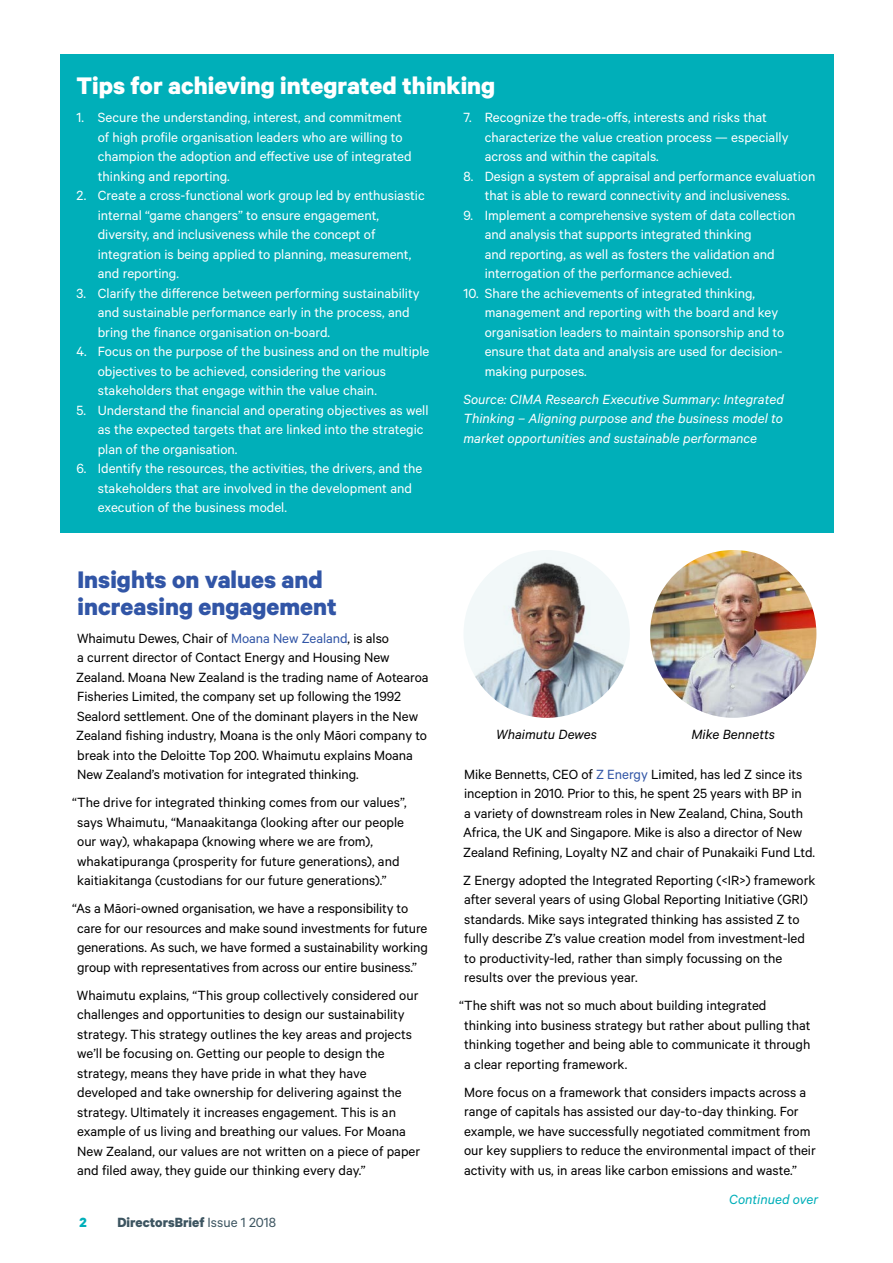
<style>
.page{position:relative;width:893px;height:1263px;background:#fff}
.page>*{position:absolute;margin:0;border:0;box-sizing:border-box;transform-origin:0 0}
.t1{font:700 27px/27px "Calibre";color:#3155a6}
.t2{font:700 27px "Calibre";color:#fff}
.t3{font:15px/19.5px "Calibre";color:#000}
.t4{font:15px/19.5px "Calibre";color:#fff}
.t5{font:italic 15px/19.5px "Calibre";color:#fff;text-align:justify}
.t6{font:italic 15px "Calibre";color:#000}
.t7{font:700 15px "Calibre";color:#3d5561}
.t8{font:italic 15px "Calibre";color:#00afb9}
.t9{font:700 15px "Calibre";color:#00afb9}
.s1{color:#3155a6}
.s2{font-weight:400}
</style>
<div class="page">
<div style="left:60px;top:54px;width:773px;height:479px;background:#00afb9"></div>
<img style="left:650px;top:550px;width:166px;height:167px">
<img style="left:465px;top:550px;width:159px;height:168px">
<h1 class="t2" style="left:77px;top:69px;width:420px">Tips for achieving integrated thinking</h1>
<p class="t4" style="left:98px;top:107px;width:315px;text-indent:-21px">1. Secure the understanding, interest, and commitment of high profile organisation leaders who are willing to champion the adoption and effective use of integrated thinking and reporting.</p>
<p class="t4" style="left:98px;top:185px;width:328px;text-indent:-21px">2. Create a cross-functional work group led by enthusiastic internal “game changers” to ensure engagement, diversity, and inclusiveness while the concept of integration is being applied to planning, measurement, and reporting.</p>
<p class="t4" style="left:98px;top:283px;width:323px;text-indent:-21px">3. Clarify the difference between performing sustainability and sustainable performance early in the process, and bring the finance organisation on-board.</p>
<p class="t4" style="left:98px;top:341px;width:333px;text-indent:-21px">4. Focus on the purpose of the business and on the multiple objectives to be achieved, considering the various stakeholders that engage within the value chain.</p>
<p class="t4" style="left:98px;top:400px;width:332px;text-indent:-21px">5. Understand the financial and operating objectives as well as the expected targets that are linked into the strategic plan of the organisation.</p>
<p class="t4" style="left:98px;top:458px;width:326px;text-indent:-21px">6. Identify the resources, the activities, the drivers, and the stakeholders that are involved in the development and execution of the business model.</p>
<p class="t4" style="left:485px;top:107px;width:305px;text-indent:-21px">7. Recognize the trade-offs, interests and risks that characterize the value creation process — especially across and within the capitals.</p>
<p class="t4" style="left:463px;top:166px;width:353px;text-align:center">8. Design a system of appraisal and performance evaluation that is able to reward connectivity and inclusiveness.</p>
<p class="t4" style="left:485px;top:205px;width:312px;text-indent:-21px">9. Implement a comprehensive system of data collection and analysis that supports integrated thinking<br>and reporting, as well as fosters the validation and interrogation of the performance achieved.</p>
<p class="t4" style="left:485px;top:283px;width:301px;text-indent:-21px">10. Share the achievements of integrated thinking, management and reporting with the board and key organisation leaders to maintain sponsorship and to ensure that data and analysis are used for decision&shy;making purposes.</p>
<p class="t5" style="left:463px;top:389px;width:322px">Source: CIMA Research Executive Summary: Integrated Thinking – Aligning purpose and the business model to market opportunities and sustainable performance</p>
<h1 class="t1" style="left:77px;top:565px;width:261px">Insights on values and increasing engagement</h1>
<p class="t3" style="left:76px;top:628px;width:354px">Whaimutu Dewes, Chair of <span class="s1">Moana New Zealand</span>, is also<br>a current director of Contact Energy and Housing New Zealand. Moana New Zealand is the trading name of Aotearoa Fisheries Limited, the company set up following the 1992<br>Sealord settlement. One of the dominant players in the New Zealand fishing industry, Moana is the only Māori company to break into the Deloitte Top 200. Whaimutu explains Moana New Zealand’s motivation for integrated thinking.</p>
<p class="t3" style="left:77px;top:792px;width:331px;text-indent:-5px">“The drive for integrated thinking comes from our values”, says Whaimutu, “Manaakitanga (looking after our people our way), whakapapa (knowing where we are from), whakatipuranga (prosperity for future generations), and kaitiakitanga (custodians for our future generations).”</p>
<p class="t3" style="left:77px;top:898px;width:352px;text-indent:-5px">“As a Māori-owned organisation, we have a responsibility to care for our resources and make sound investments for future generations. As such, we have formed a sustainability working group with representatives from across our entire business.”</p>
<p class="t3" style="left:77px;top:985px;width:345px">Whaimutu explains, “This group collectively considered our challenges and opportunities to design our sustainability strategy. This strategy outlines the key areas and projects we’ll be focusing on. Getting our people to design the strategy, means they have pride in what they have developed and take ownership for delivering against the strategy. Ultimately it increases engagement. This is an example of us living and breathing our values. For Moana New Zealand, our values are not written on a piece of paper and filed away, they guide our thinking every day.”</p>
<p class="t9" style="left:80px;top:1213px;width:9px">2</p>
<p class="t7" style="left:117px;top:1213px;width:160px">DirectorsBrief <span class="s2">Issue 1 2018</span></p>
<p class="t6" style="left:496px;top:726px;width:102px">Whaimutu Dewes</p>
<p class="t6" style="left:691px;top:726px;width:85px">Mike Bennetts</p>
<p class="t3" style="left:463px;top:764px;width:354px">Mike Bennetts, CEO of <span class="s1">Z Energy</span> Limited, has led Z since its inception in 2010. Prior to this, he spent 25 years with BP in<br>a variety of downstream roles in New Zealand, China, South Africa, the UK and Singapore. Mike is also a director of New Zealand Refining, Loyalty NZ and chair of Punakaiki Fund Ltd.</p>
<p class="t3" style="left:463px;top:870px;width:354px">Z Energy adopted the Integrated Reporting (&lt;IR&gt;) framework after several years of using Global Reporting Initiative (GRI) standards. Mike says integrated thinking has assisted Z to fully describe Z’s value creation model from investment-led to productivity-led, rather than simply focussing on the results over the previous year.</p>
<p class="t3" style="left:464px;top:995px;width:348px;text-indent:-5px">“The shift was not so much about building integrated thinking into business strategy but rather about pulling that thinking together and being able to communicate it through a clear reporting framework.</p>
<p class="t3" style="left:464px;top:1082px;width:353px">More focus on a framework that considers impacts across a range of capitals has assisted our day-to-day thinking. For example, we have successfully negotiated commitment from our key suppliers to reduce the environmental impact of their activity with us, in areas like carbon emissions and waste.”</p>
<p class="t8" style="left:729px;top:1190px;width:90px">Continued over</p>
</div>
